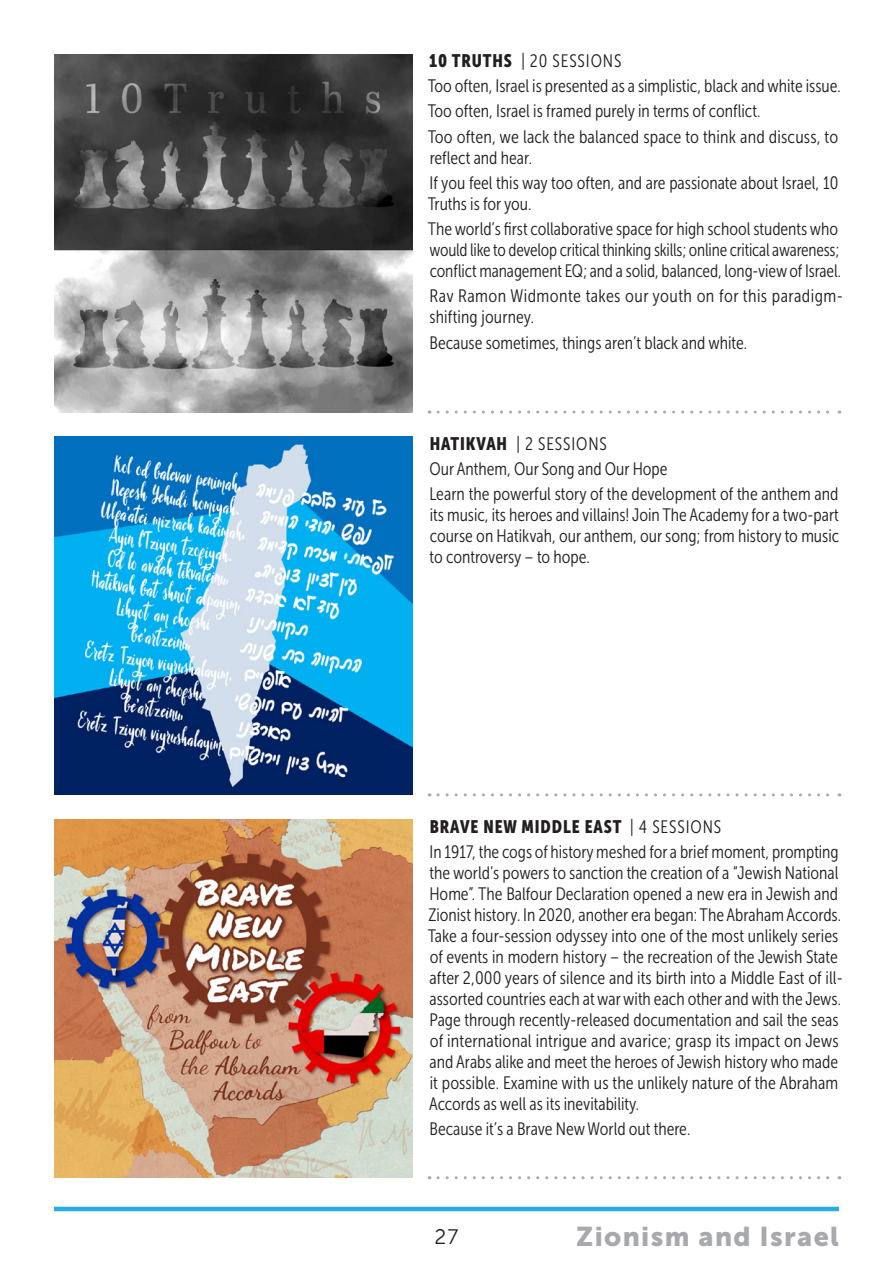
<style>
.page{position:relative;width:893px;height:1263px;background:#fff}
.page>*{position:absolute;margin:0;border:0;box-sizing:border-box;transform-origin:0 0}
.Section_Footer{font:27px "Museo Sans 900";letter-spacing:.05em;color:#a8a9ad}
.Page_Number{font:21px "Museo Sans 300";color:#231f20}
.Course_Copy{font:18px/21px "Museo Sans Cond 300";color:#231f20}
.Course_Copy-2{font:18px/21px "Museo Sans Cond 300";letter-spacing:.025em;color:#231f20}
.Course_header{font:18px "Museo Sans Cond 300";letter-spacing:.05em;color:#231f20}
.Course_header-2{font:18px "Museo Sans Cond 900";letter-spacing:.05em;color:#231f20}
.s1{font-family:"Museo Sans Cond 900"}
.s2{font-family:"Museo Sans Cond 300"}
</style>
<div class="page">
<hr style="left:54px;top:1207px;width:785px;height:4px;background:#27ade3">
<svg style="left:438px;top:411px;width:402px;height:3px"></svg>
<svg style="left:438px;top:1176px;width:402px;height:3px"></svg>
<svg style="left:438px;top:793px;width:402px;height:3px"></svg>
<img style="left:54px;top:437px;width:358px;height:358px">
<img style="left:54px;top:54px;width:358px;height:358px">
<img style="left:54px;top:820px;width:358px;height:358px">
<p class="Course_header" style="left:429px;top:51px;width:194px"><span class="s1">10 TRUTHS</span> | 20 SESSIONS</p>
<p class="Course_Copy" style="left:428px;top:76px;width:415px">Too often, Israel is presented as a simplistic, black and white issue.</p>
<p class="Course_Copy" style="left:428px;top:101px;width:334px">Too often, Israel is framed purely in terms of conflict.</p>
<p class="Course_Copy" style="left:428px;top:126px;width:412px">Too often, we lack the balanced space to think and discuss, to reflect and hear.</p>
<p class="Course_Copy" style="left:428px;top:172px;width:412px">If you feel this way too often, and are passionate about Israel, 10<br>Truths is for you.</p>
<p class="Course_Copy" style="left:428px;top:219px;width:415px">The world’s first collaborative space for high school students who would like to develop critical thinking skills; online critical awareness; conflict management EQ; and a solid, balanced, long-view of Israel.</p>
<p class="Course_Copy-2" style="left:429px;top:286px;width:415px">Rav Ramon Widmonte takes our youth on for this paradigm&shy;shifting journey.</p>
<p class="Course_Copy" style="left:429px;top:332px;width:319px">Because sometimes, things aren’t black and white.</p>
<p class="Course_header" style="left:430px;top:434px;width:179px"><span class="s1">HATIKVAH</span> | 2 SESSIONS</p>
<p class="Course_Copy" style="left:429px;top:458px;width:240px">Our Anthem, Our Song and Our Hope</p>
<p class="Course_Copy" style="left:429px;top:484px;width:411px;text-align:justify">Learn the powerful story of the development of the anthem and its music, its heroes and villains! Join The Academy for a two-part course on Hatikvah, our anthem, our song; from history to music to controversy – to hope.</p>
<p class="Course_header-2" style="left:430px;top:816px;width:293px">BRAVE NEW MIDDLE EAST <span class="s2">| 4 SESSIONS</span></p>
<p class="Course_Copy" style="left:428px;top:841px;width:417px">In 1917, the cogs of history meshed for a brief moment, prompting the world’s powers to sanction the creation of a “Jewish National Home”. The Balfour Declaration opened a new era in Jewish and Zionist history. In 2020, another era began: The Abraham Accords.<br>Take a four-session odyssey into one of the most unlikely series of events in modern history – the recreation of the Jewish State after 2,000 years of silence and its birth into a Middle East of ill&shy;assorted countries each at war with each other and with the Jews.<br>Page through recently-released documentation and sail the seas of international intrigue and avarice; grasp its impact on Jews and Arabs alike and meet the heroes of Jewish history who made it possible. Examine with us the unlikely nature of the Abraham Accords as well as its inevitability.</p>
<p class="Course_Copy" style="left:429px;top:1118px;width:262px">Because it’s a Brave New World out there.</p>
<p class="Page_Number" style="left:435px;top:1225px;width:25px">27</p>
<p class="Section_Footer" style="left:576px;top:1221px;width:264px">Zionism and Israel</p>
</div>
